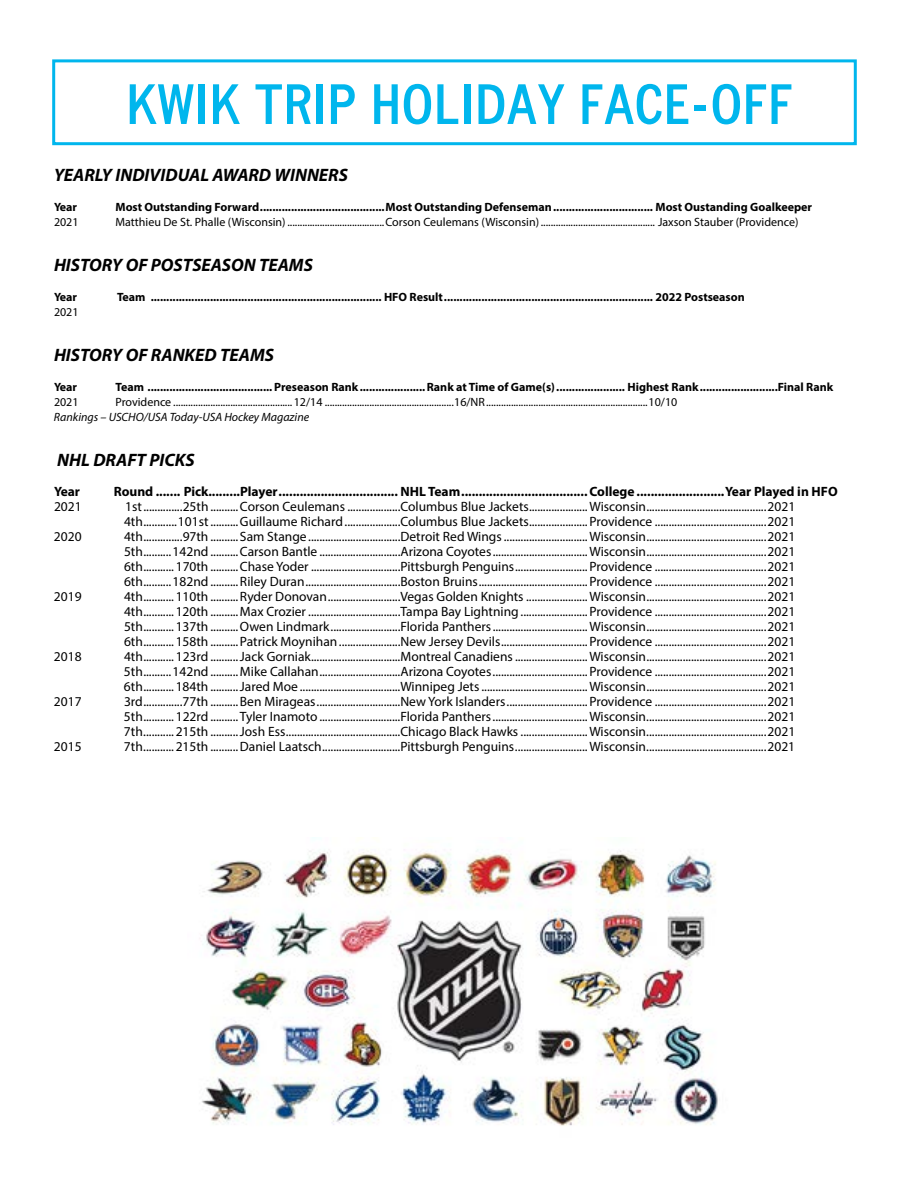
<style>
.page{position:relative;width:918px;height:1188px;background:#fff}
.page>*{position:absolute;margin:0;border:0;box-sizing:border-box;transform-origin:0 0}
.t1{font:700 54px "Quick Type II Condensed";color:#00b6ed}
.t2{font:italic 700 18px "Myriad Pro";color:#000}
.t3{font:13.5px/15px "Myriad Pro";color:#000;text-align:justify}
.t4{font:700 13.5px "Myriad Pro";color:#000}
.t5{font:700 12px "Myriad Pro";color:#000}
.t6{font:12px "Myriad Pro";color:#000}
.t7{font:italic 12px "Myriad Pro";color:#000}
</style>
<div class="page">
<div style="left:52px;top:59px;width:805px;height:86px;border:3px solid #00b6ed"></div>
<img style="left:201px;top:849px;width:517px;height:277px">
<h1 class="t1" style="left:126px;top:71px;width:669px">KWIK TRIP HOLIDAY FACE-OFF</h1>
<h2 class="t2" style="left:54px;top:163px;width:295px">YEARLY INDIVIDUAL AWARD WINNERS</h2>
<p class="t5" style="left:54px;top:199px;width:25px">Year</p>
<p class="t5" style="left:116px;top:199px;width:698px">Most Outstanding Forward........................................Most Outstanding Defenseman................................ Most Oustanding Goalkeeper</p>
<p class="t6" style="left:54px;top:214px;width:26px">2021</p>
<p class="t6" style="left:116px;top:214px;width:685px">Matthieu De St. Phalle (Wisconsin) .......................................Corson Ceulemans (Wisconsin).............................................. Jaxson Stauber (Providence)</p>
<h2 class="t2" style="left:54px;top:253px;width:260px">HISTORY OF POSTSEASON TEAMS</h2>
<p class="t5" style="left:54px;top:289px;width:25px">Year</p>
<p class="t5" style="left:117px;top:289px;width:629px">Team .......................................................................... HFO Result................................................................... 2022 Postseason</p>
<p class="t6" style="left:54px;top:304px;width:26px">2021</p>
<h2 class="t2" style="left:54px;top:343px;width:222px">HISTORY OF RANKED TEAMS</h2>
<p class="t5" style="left:54px;top:379px;width:25px">Year</p>
<p class="t5" style="left:116px;top:379px;width:719px">Team ........................................ Preseason Rank.....................Rank at Time of Game(s)...................... Highest Rank.........................Final Rank</p>
<p class="t6" style="left:54px;top:394px;width:26px">2021</p>
<p class="t6" style="left:116px;top:394px;width:563px">Providence ................................................12/14 ....................................................16/NR.................................................................10/10</p>
<p class="t7" style="left:54px;top:409px;width:257px">Rankings – USCHO/USA Today-USA Hockey Magazine</p>
<h2 class="t2" style="left:57px;top:448px;width:139px">NHL DRAFT PICKS</h2>
<p class="t4" style="left:54px;top:482px;width:28px">Year</p>
<p class="t4" style="left:114px;top:482px;width:726px">Round ....... Pick.........Player.................................. NHL Team....................................College .........................Year Played in HFO</p>
<p class="t3" style="left:54px;top:498px;width:29px">2021</p>
<p class="t3" style="left:124px;top:498px;width:673px">1st..............25th ..........Corson Ceulemans ...................Columbus Blue Jackets.....................Wisconsin...........................................2021<br>4th............101st..........Guillaume Richard....................Columbus Blue Jackets.....................Providence ........................................2021</p>
<p class="t3" style="left:54px;top:528px;width:29px">2020</p>
<p class="t3" style="left:124px;top:528px;width:673px">4th..............97th ..........Sam Stange.................................Detroit Red Wings ..............................Wisconsin...........................................2021<br>5th..........142nd ..........Carson Bantle .............................Arizona Coyotes..................................Wisconsin...........................................2021<br>6th...........170th ..........Chase Yoder ................................Pittsburgh Penguins..........................Providence ........................................2021<br>6th..........182nd ..........Riley Duran..................................Boston Bruins.......................................Providence ........................................2021</p>
<p class="t3" style="left:54px;top:588px;width:29px">2019</p>
<p class="t3" style="left:124px;top:588px;width:673px">4th...........110th ..........Ryder Donovan..........................Vegas Golden Knights ......................Wisconsin...........................................2021<br>4th...........120th ..........Max Crozier .................................Tampa Bay Lightning........................Providence ........................................2021<br>5th...........137th ..........Owen Lindmark.........................Florida Panthers..................................Wisconsin...........................................2021<br>6th...........158th ..........Patrick Moynihan......................New Jersey Devils...............................Providence ........................................2021</p>
<p class="t3" style="left:54px;top:648px;width:29px">2018</p>
<p class="t3" style="left:124px;top:648px;width:673px">4th...........123rd ..........Jack Gorniak................................Montreal Canadiens..........................Wisconsin...........................................2021<br>5th..........142nd ..........Mike Callahan.............................Arizona Coyotes..................................Providence ........................................2021<br>6th...........184th ..........Jared Moe ....................................Winnipeg Jets......................................Wisconsin...........................................2021</p>
<p class="t3" style="left:54px;top:693px;width:29px">2017</p>
<p class="t3" style="left:124px;top:693px;width:673px">3rd..............77th ..........Ben Mirageas..............................New York Islanders.............................Providence ........................................2021<br>5th...........122rd ..........Tyler Inamoto .............................Florida Panthers..................................Wisconsin...........................................2021<br>7th...........215th ..........Josh Ess.........................................Chicago Black Hawks ........................Wisconsin...........................................2021</p>
<p class="t3" style="left:54px;top:738px;width:29px">2015</p>
<p class="t3" style="left:124px;top:738px;width:673px">7th...........215th ..........Daniel Laatsch............................Pittsburgh Penguins..........................Wisconsin...........................................2021</p>
</div>
